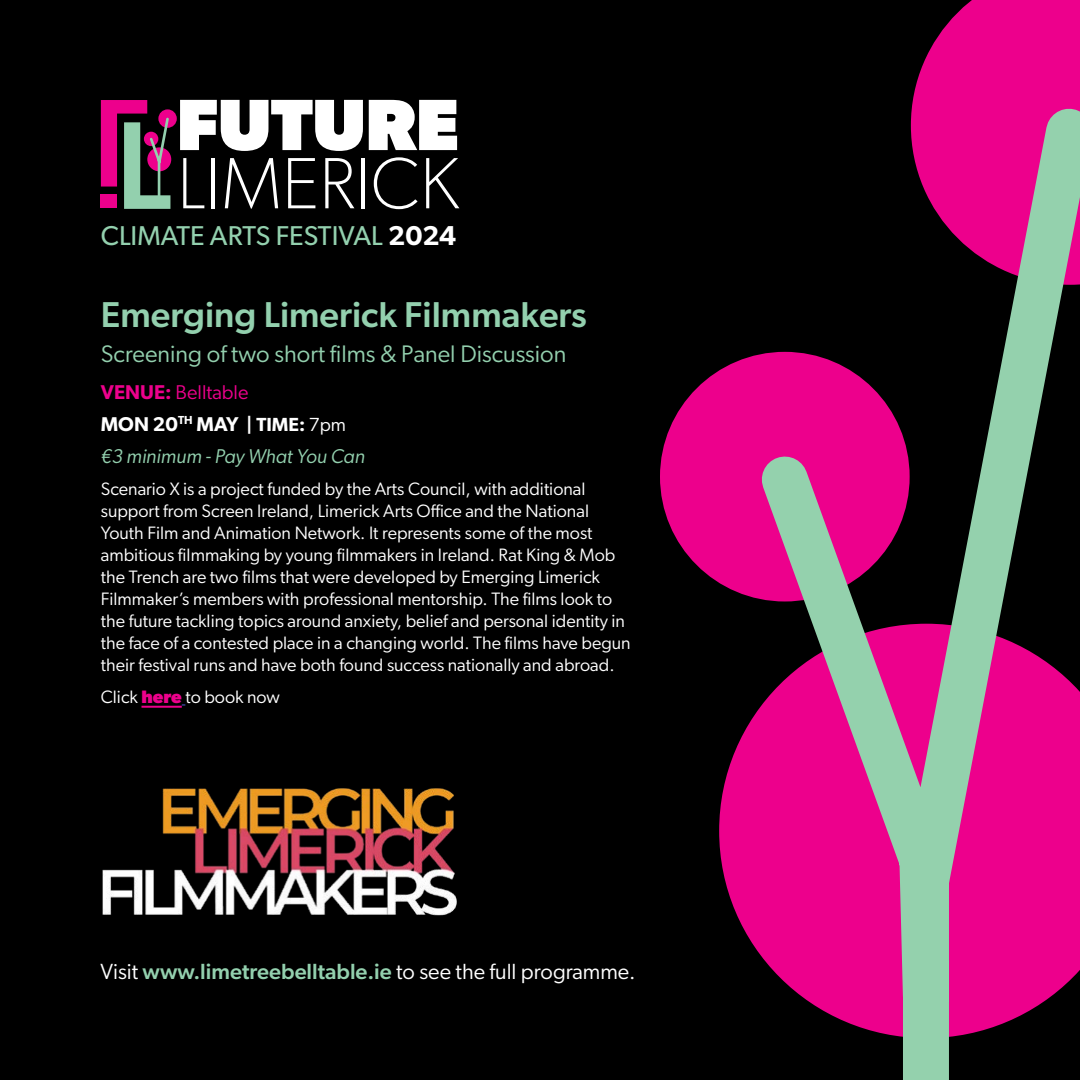
<style>
.page{position:relative;width:1080px;height:1080px;background:#000}
.page>*{position:absolute;margin:0;border:0;box-sizing:border-box;transform-origin:0 0}
.t1{font:500 36px "Gibson";color:#93d0ae}
.t2{font:27.3px "Gibson";color:#93d0ae}
.t3{font:24px "Gibson";color:#93d0ae}
.t4{font:22px "Gibson";color:#fff}
.t5{font:italic 20px/32px "Gibson";color:#93d0ae}
.t6{font:18px/22px "Gibson";color:#fff}
.s1{font-weight:600;color:#fff}
.s2{font-weight:600;font-style:normal;color:#ed008c}
.s3{font-style:normal;color:#ed008c}
.s4{font-weight:600;font-style:normal;color:#fff}
.s5{font-weight:600;font-style:normal;font-size:19px;color:#fff}
.s6{font-style:normal;font-size:19px;color:#fff}
.s7{font-weight:700;color:#ed008c}
.s8{font-weight:500;color:#93d0ae}
</style>
<div class="page">
<div style="left:660px;top:352px;width:250px;height:249px;background:#ed008c;border-radius:50%"></div>
<svg style="left:918px;top:0;width:162px;height:78px;background:#cc0078"></svg>
<svg style="left:726px;top:78px;width:354px;height:1002px"></svg>
<svg style="left:183px;top:158px;width:21px;height:50px"></svg>
<hr style="left:211px;top:158px;width:4px;height:50px;background:#fff">
<svg style="left:225px;top:158px;width:53px;height:51px"></svg>
<svg style="left:288px;top:158px;width:27px;height:50px"></svg>
<svg style="left:325px;top:158px;width:29px;height:50px"></svg>
<hr style="left:361px;top:158px;width:3px;height:50px;background:#fff">
<svg style="left:374px;top:157px;width:44px;height:52px"></svg>
<svg style="left:426px;top:158px;width:33px;height:50px"></svg>
<svg style="left:180px;top:100px;width:183px;height:51px"></svg>
<svg style="left:369px;top:100px;width:88px;height:50px;background:#d7d7d7"></svg>
<svg style="left:158px;top:109px;width:19px;height:19px"></svg>
<svg style="left:101px;top:100px;width:70px;height:109px"></svg>
<hr style="left:141px;top:706px;width:41px;height:2px;background:#ed008c">
<img style="left:102px;top:788px;width:355px;height:128px">
<h2 class="t2" style="left:101px;top:220px;width:357px">CLIMATE ARTS FESTIVAL <span class="s1">2024</span></h2>
<h1 class="t1" style="left:101px;top:293px;width:487px">Emerging Limerick Filmmakers</h1>
<h3 class="t3" style="left:101px;top:339px;width:467px">Screening of two short films &amp; Panel Discussion</h3>
<p class="t5" style="left:101px;top:376px;width:266px"><span class="s2">VENUE:</span> <span class="s3">Belltable<br></span><span class="s4">MON 20</span><sup>TH</sup> <span class="s4">MAY</span> <span class="s5">| TIME:</span> <span class="s6">7pm </span>€3 minimum - Pay What You Can</p>
<p class="t6" style="left:101px;top:477px;width:531px">Scenario X is a project funded by the Arts Council, with additional support from Screen Ireland, Limerick Arts Office and the National Youth Film and Animation Network. It represents some of the most ambitious filmmaking by young filmmakers in Ireland. Rat King &amp; Mob the Trench are two films that were developed by Emerging Limerick Filmmaker’s members with professional mentorship. The films look to the future tackling topics around anxiety, belief and personal identity in the face of a contested place in a changing world. The films have begun their festival runs and have both found success nationally and abroad.</p>
<p class="t6" style="left:101px;top:685px;width:180px">Click <span class="s7">here</span> to book now</p>
<p class="t4" style="left:100px;top:958px;width:537px">Visit <span class="s8">www.limetreebelltable.ie</span> to see the full programme.</p>
</div>
